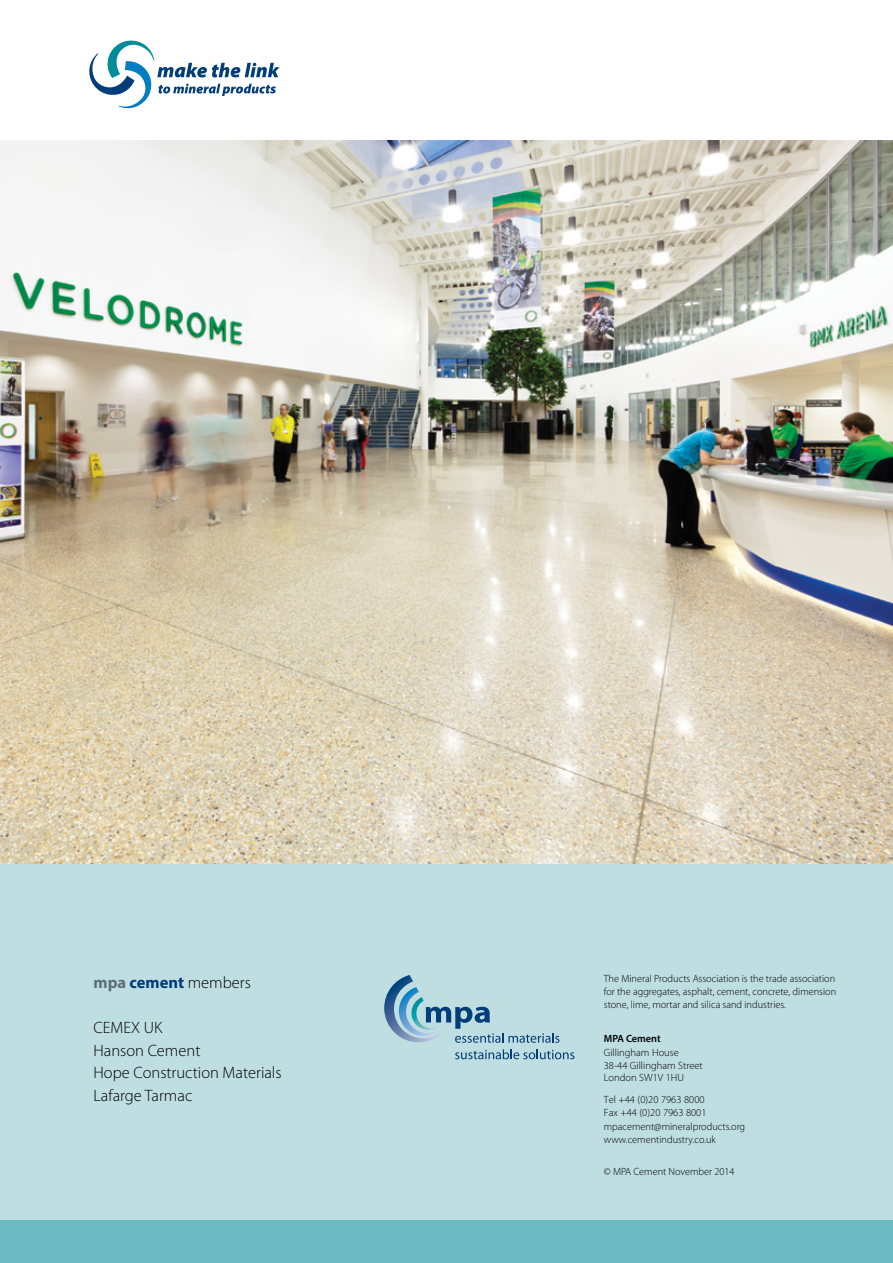
<style>
.page{position:relative;width:893px;height:1263px;background:#fff}
.page>*{position:absolute;margin:0;border:0;box-sizing:border-box;transform-origin:0 0}
.t1{font:300 16.5px/22.5px "Myriad Pro";color:#000}
.t2{font:300 10.5px/12.8px "Myriad Pro";color:#000}
.t3{font:600 10.5px "Myriad Pro";color:#000}
.s1{font-weight:700;color:#5c6f7c}
.s2{font-weight:700;color:#003d79}
</style>
<div class="page">
<div style="left:0;top:850px;width:893px;height:413px;background:#bfdee2"></div>
<img style="left:0;top:140px;width:893px;height:723px">
<svg style="left:384px;top:975px;width:175px;height:68px"></svg>
<svg style="left:455px;top:1049px;width:119px;height:10px"></svg>
<svg style="left:89px;top:41px;width:191px;height:67px"></svg>
<div style="left:0;top:1220px;width:893px;height:43px;background:#6bb9c3"></div>
<h1 class="t1" style="left:94px;top:972px;width:159px"><span class="s1">mpa</span> <span class="s2">cement</span> members</h1>
<h1 class="t1" style="left:94px;top:1017px;width:190px">CEMEX UK<br>Hanson Cement<br>Hope Construction Materials<br>Lafarge Tarmac</h1>
<p class="t2" style="left:604px;top:973px;width:234px;text-align:justify">The Mineral Products Association is the trade association for the aggregates, asphalt, cement, concrete, dimension stone, lime, mortar and silica sand industries.</p>
<p class="t3" style="left:604px;top:1032px;width:58px">MPA Cement</p>
<p class="t2" style="left:604px;top:1046px;width:101px">Gillingham House<br>38-44 Gillingham Street<br>London SW1V 1HU</p>
<p class="t2" style="left:604px;top:1092px;width:143px;line-height:13.6px">Tel +44 (0)20 7963 8000<br>Fax +44 (0)20 7963 8001 mpacement@mineralproducts.org www.cementindustry.co.uk</p>
<p class="t2" style="left:604px;top:1165px;width:132px">© MPA Cement November 2014</p>
</div>
